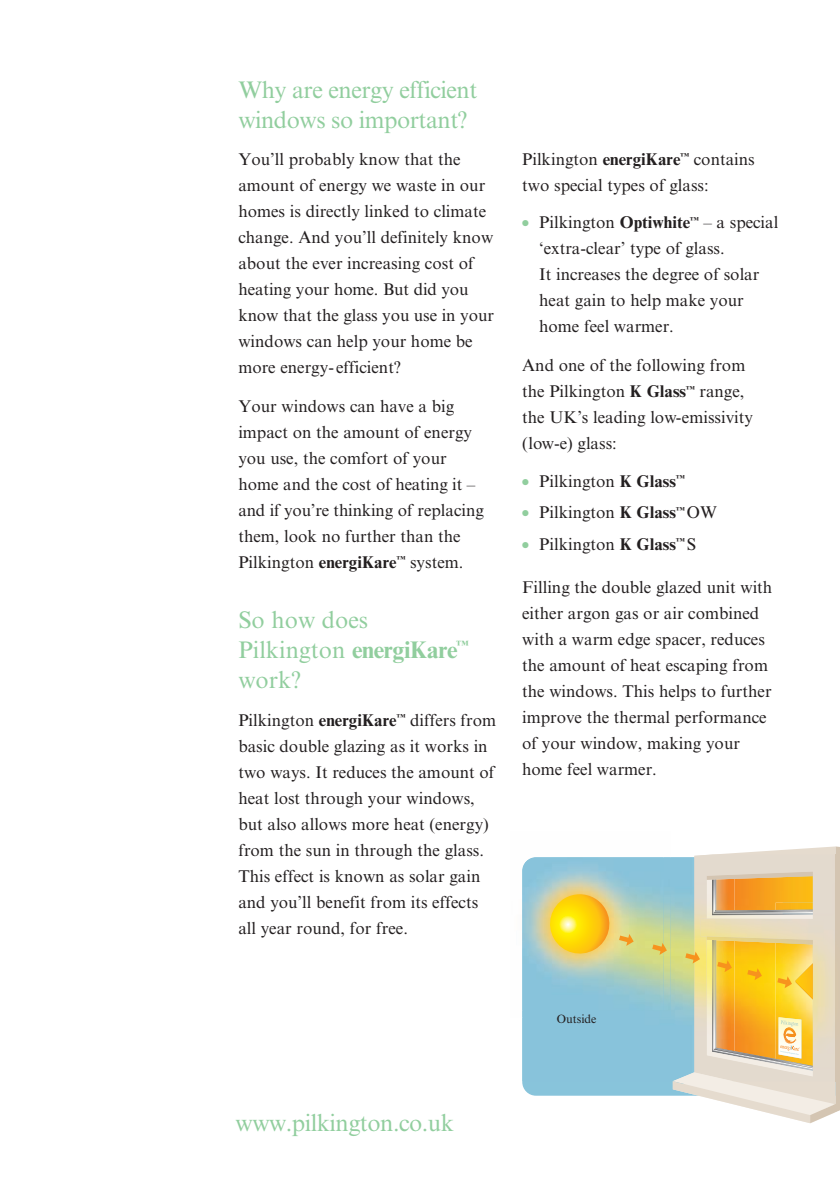
<style>
.page{position:relative;width:840px;height:1191px;background:#fff}
.page>*{position:absolute;margin:0;border:0;box-sizing:border-box;transform-origin:0 0}
.t1{font:24px/30px "Times NRMT";letter-spacing:-.02em;color:#91ce9e}
.t2{font:24px/30px "Times NRMT";color:#91ce9e}
.t3{font:17px/26px "Times NRMT";color:#231f20}
.t4{font:12px "Times NRMT";color:#231f20}
.s1{font-weight:700}
.s2{color:#91ce9e}
</style>
<div class="page">
<div style="left:522px;top:1081px;width:150px;height:14px;background:#88c4db"></div>
<div style="left:522px;top:857px;width:150px;height:224px;background:#88c3db"></div>
<img style="left:522px;top:857px;width:148px;height:160px">
<img style="left:522px;top:857px;width:141px;height:153px">
<svg style="left:545px;top:894px;width:88px;height:63px;background:#edd250"></svg>
<svg style="left:652px;top:943px;width:14px;height:11px"></svg>
<svg style="left:672px;top:846px;width:167px;height:277px;background:#e4d199"></svg>
<h1 class="t1" style="left:238px;top:74px;width:240px">Why are energy efficient windows so important?</h1>
<p class="t3" style="left:238px;top:146px;width:257px">You’ll probably know that the amount of energy we waste in our homes is directly linked to climate change. And you’ll definitely know about the ever increasing cost of heating your home. But did you know that the glass you use in your windows can help your home be more energy-efficient?</p>
<p class="t3" style="left:238px;top:393px;width:247px">Your windows can have a big impact on the amount of energy you use, the comfort of your home and the cost of heating it – and if you’re thinking of replacing them, look no further than the<br>Pilkington <span class="s1">energiKare</span><sup>™</sup> system.</p>
<h1 class="t2" style="left:238px;top:605px;width:231px">So how does<br>Pilkington <span class="s1">energiKare</span><sup>™ </sup>work?</h1>
<p class="t3" style="left:238px;top:707px;width:259px">Pilkington <span class="s1">energiKare</span><sup>™</sup> differs from basic double glazing as it works in two ways. It reduces the amount of heat lost through your windows, but also allows more heat (energy) from the sun in through the glass.<br>This effect is known as solar gain and you’ll benefit from its effects all year round, for free.</p>
<p class="t3" style="left:522px;top:146px;width:234px">Pilkington <span class="s1">energiKare</span><sup>™</sup> contains two special types of glass:</p>
<p class="t3" style="left:539px;top:210px;width:240px;text-indent:-17px"><span class="s2">●</span> Pilkington <span class="s1">Optiwhite</span><sup>™</sup> – a special ‘extra-clear’ type of glass.<br>It increases the degree of solar heat gain to help make your home feel warmer.</p>
<p class="t3" style="left:522px;top:353px;width:232px">And one of the following from the Pilkington <span class="s1">K Glass</span><sup>™</sup> range, the UK’s leading low-emissivity (low-e) glass:</p>
<p class="t3" style="left:522px;top:468px;width:164px"><span class="s2">●</span> Pilkington <span class="s1">K Glass</span><sup>™</sup></p>
<p class="t3" style="left:522px;top:500px;width:196px"><span class="s2">●</span> Pilkington <span class="s1">K Glass</span><sup>™</sup> OW</p>
<p class="t3" style="left:522px;top:531px;width:176px"><span class="s2">●</span> Pilkington <span class="s1">K Glass</span><sup>™</sup> S</p>
<p class="t3" style="left:522px;top:574px;width:251px">Filling the double glazed unit with either argon gas or air combined with a warm edge spacer, reduces the amount of heat escaping from the windows. This helps to further improve the thermal performance of your window, making your home feel warmer.</p>
<p class="t4" style="left:556px;top:1011px;width:41px">Outside</p>
<h1 class="t1" style="left:235px;top:1108px;width:220px">www.pilkington.co.uk</h1>
</div>
